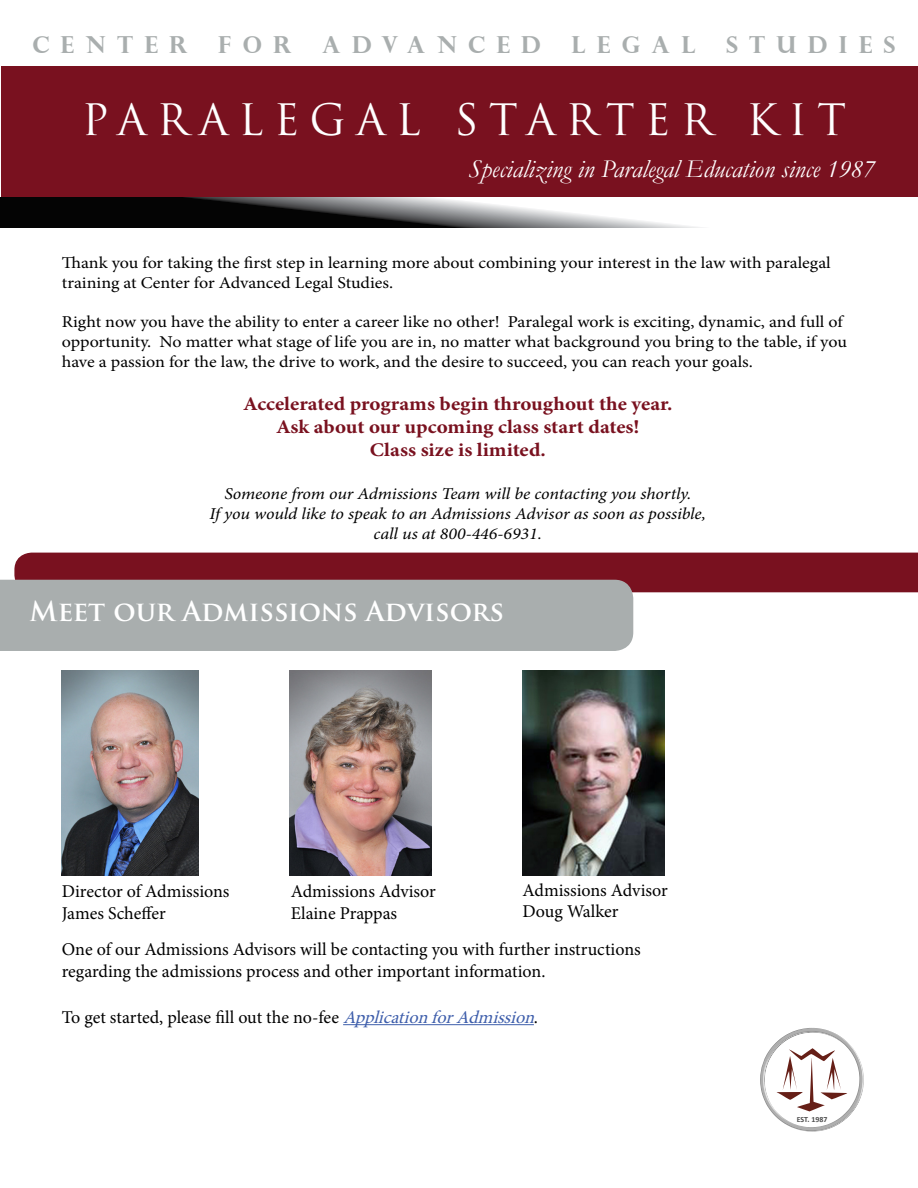
<style>
.page{position:relative;width:918px;height:1188px;background:#fff}
.page>*{position:absolute;margin:0;border:0;box-sizing:border-box;transform-origin:0 0}
.t1{font:42.15px "Trajan Pro";letter-spacing:.24em;color:#fff}
.t2{font:700 27px "Trajan Pro";color:#fff}
.t3{font:italic 25.8px "Garamond";color:#fff}
.t4{font:700 23.4px "Perpetua Titling";letter-spacing:.48em;color:#a9aeae}
.t5{font:700 19.35px/23.2px "Minion Pro";color:#79111f;text-align:center;scale:1.09 1}
.t6{font:18px/21.6px "Minion Pro";letter-spacing:-.005em;color:#000}
.t7{font:16.5px/19.8px "Minion Pro";letter-spacing:-.005em;color:#000;scale:1.09 1}
.t8{font:italic 16.5px/19.8px "Minion Pro";letter-spacing:-.01em;color:#000;text-align:center;scale:1.09 1}
.t9{font:700 7.95px "Calibri";color:#4d4d4d}
.s1{font-style:italic;color:#3e5eab}
</style>
<div class="page">
<div style="left:1px;top:66px;width:917px;height:131px;background:#79111f"></div>
<svg style="left:0;top:197px;width:693px;height:30px"></svg>
<svg style="left:760px;top:1028px;width:104px;height:104px"></svg>
<div style="left:14px;top:553px;width:904px;height:39px;background:#79111f"></div>
<div style="left:0;top:580px;width:633px;height:71px;background:#a9aeae"></div>
<img style="left:62px;top:670px;width:137px;height:205px">
<img style="left:290px;top:670px;width:142px;height:205px">
<hr style="left:343px;top:1024px;width:191px;height:1px;background:#3e5eab">
<img style="left:523px;top:670px;width:142px;height:205px">
<h3 class="t4" style="left:32px;top:30px;width:157px">CENTER</h3>
<h3 class="t4" style="left:218px;top:30px;width:75px">FOR</h3>
<h3 class="t4" style="left:322px;top:30px;width:220px">ADVANCED</h3>
<h3 class="t4" style="left:571px;top:30px;width:126px">LEGAL</h3>
<h3 class="t4" style="left:726px;top:30px;width:171px">STUDIES</h3>
<h1 class="t1" style="left:82px;top:93px;width:766px">PARALEGAL STARTER KIT</h1>
<h3 class="t3" style="left:469px;top:152px;width:408px">Specializing in Paralegal Education since 1987</h3>
<p class="t7" style="left:62px;top:253px;width:707px">Thank you for taking the first step in learning more about combining your interest in the law with paralegal training at Center for Advanced Legal Studies.</p>
<p class="t7" style="left:62px;top:312px;width:722px">Right now you have the ability to enter a career like no other! Paralegal work is exciting, dynamic, and full of opportunity. No matter what stage of life you are in, no matter what background you bring to the table, if you have a passion for the law, the drive to work, and the desire to succeed, you can reach your goals.</p>
<p class="t5" style="left:243px;top:392px;width:396px">Accelerated programs begin throughout the year.<br>Ask about our upcoming class start dates!<br>Class size is limited.</p>
<p class="t8" style="left:210px;top:484px;width:457px">Someone from our Admissions Team will be contacting you shortly.<br>If you would like to speak to an Admissions Advisor as soon as possible, call us at 800-446-6931.</p>
<h2 class="t2" style="left:30px;top:594px;width:476px">Meet our Admissions Advisors</h2>
<p class="t6" style="left:523px;top:879px;width:147px">Admissions Advisor<br>Doug Walker</p>
<p class="t6" style="left:62px;top:881px;width:169px">Director of Admissions<br>James Scheffer</p>
<p class="t6" style="left:291px;top:881px;width:147px">Admissions Advisor<br>Elaine Prappas</p>
<p class="t6" style="left:62px;top:938px;width:580px">One of our Admissions Advisors will be contacting you with further instructions regarding the admissions process and other important information.</p>
<p class="t6" style="left:62px;top:1006px;width:480px">To get started, please fill out the no-fee <span class="s1">ApplicationforAdmission</span>.</p>
<p class="t9" style="left:797px;top:1114px;width:32px">EST. 1987</p>
</div>
